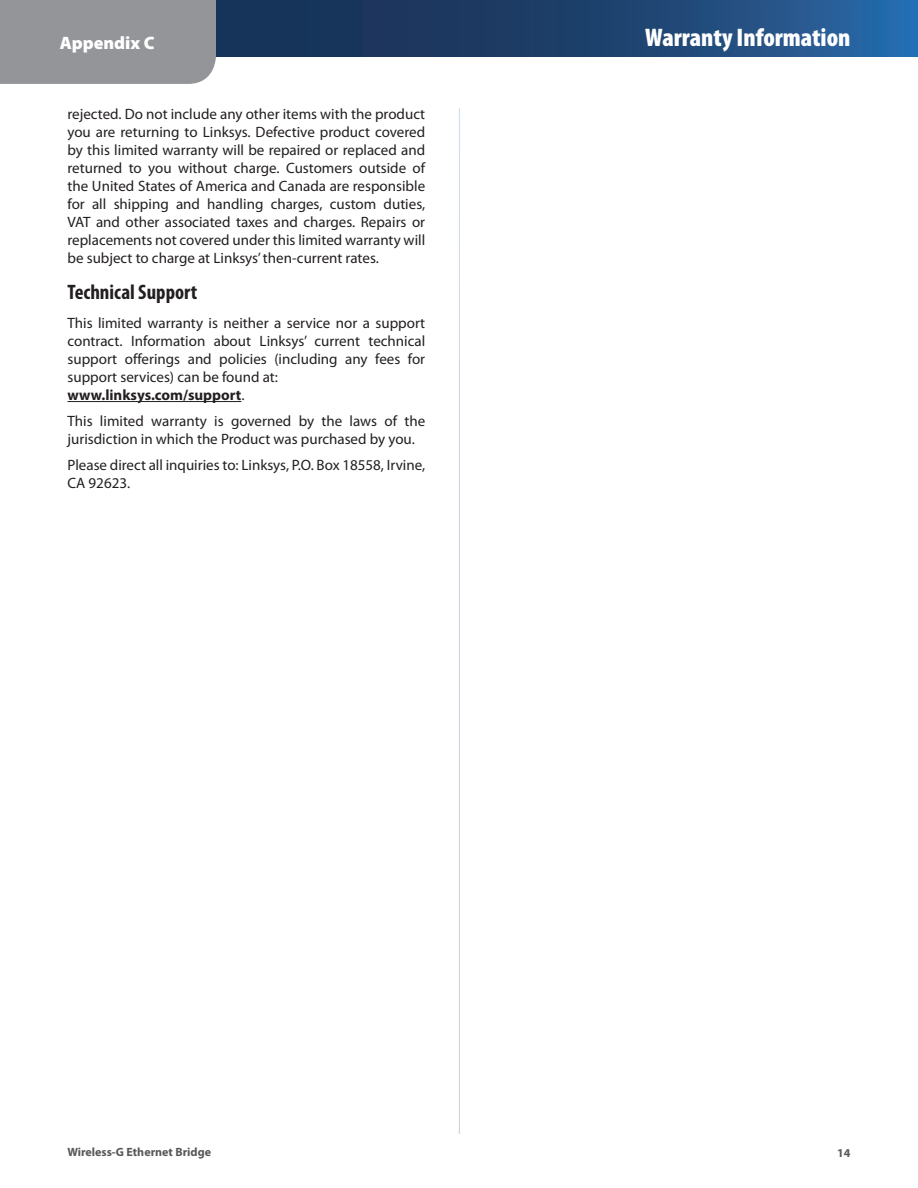
<style>
.page{position:relative;width:918px;height:1188px;background:#fff}
.page>*{position:absolute;margin:0;border:0;box-sizing:border-box;transform-origin:0 0}
.t1{font:900 condensed 25.5px "Myriad Pro";color:#fff}
.t2{font:700 condensed 21px "Myriad Pro";color:#231f20}
.t3{font:900 18px "Myriad Pro";color:#fff}
.t4{font:15px/18px "Myriad Pro";color:#231f20}
.t5{font:700 12px "Myriad Pro";color:#57585a}
.s1{font-weight:700}
</style>
<div class="page">
<div style="left:0;top:0;width:216px;height:84px;background:#939598"></div>
<svg style="left:219px;top:3px;width:696px;height:51px;background:#1e4472"></svg>
<hr style="left:68px;top:401px;width:173px;height:1px;background:#231f20">
<p class="t3" style="left:60px;top:30px;width:96px">Appendix C</p>
<h1 class="t1" style="left:645px;top:21px;width:207px">Warranty Information</h1>
<p class="t4" style="left:68px;top:106px;width:359px;text-align:justify">rejected. Do not include any other items with the product you are returning to Linksys. Defective product covered by this limited warranty will be repaired or replaced and returned to you without charge. Customers outside of the United States of America and Canada are responsible for all shipping and handling charges, custom duties, VAT and other associated taxes and charges. Repairs or replacements not covered under this limited warranty will be subject to charge at Linksys’ then-current rates.</p>
<h2 class="t2" style="left:68px;top:279px;width:131px">Technical Support</h2>
<p class="t4" style="left:68px;top:314px;width:359px">This limited warranty is neither a service nor a support contract. Information about Linksys’ current technical support offerings and policies (including any fees for support services) can be found at: <span class="s1">www.linksys.com/support</span>.</p>
<p class="t4" style="left:68px;top:412px;width:359px">This limited warranty is governed by the laws of the jurisdiction in which the Product was purchased by you.</p>
<p class="t4" style="left:68px;top:457px;width:359px">Please direct all inquiries to: Linksys, P.O. Box 18558, Irvine,<br>CA 92623.</p>
<p class="t5" style="left:68px;top:1145px;width:145px">Wireless-G Ethernet Bridge</p>
<p class="t5" style="left:837px;top:1147px;width:15px">14</p>
</div>
